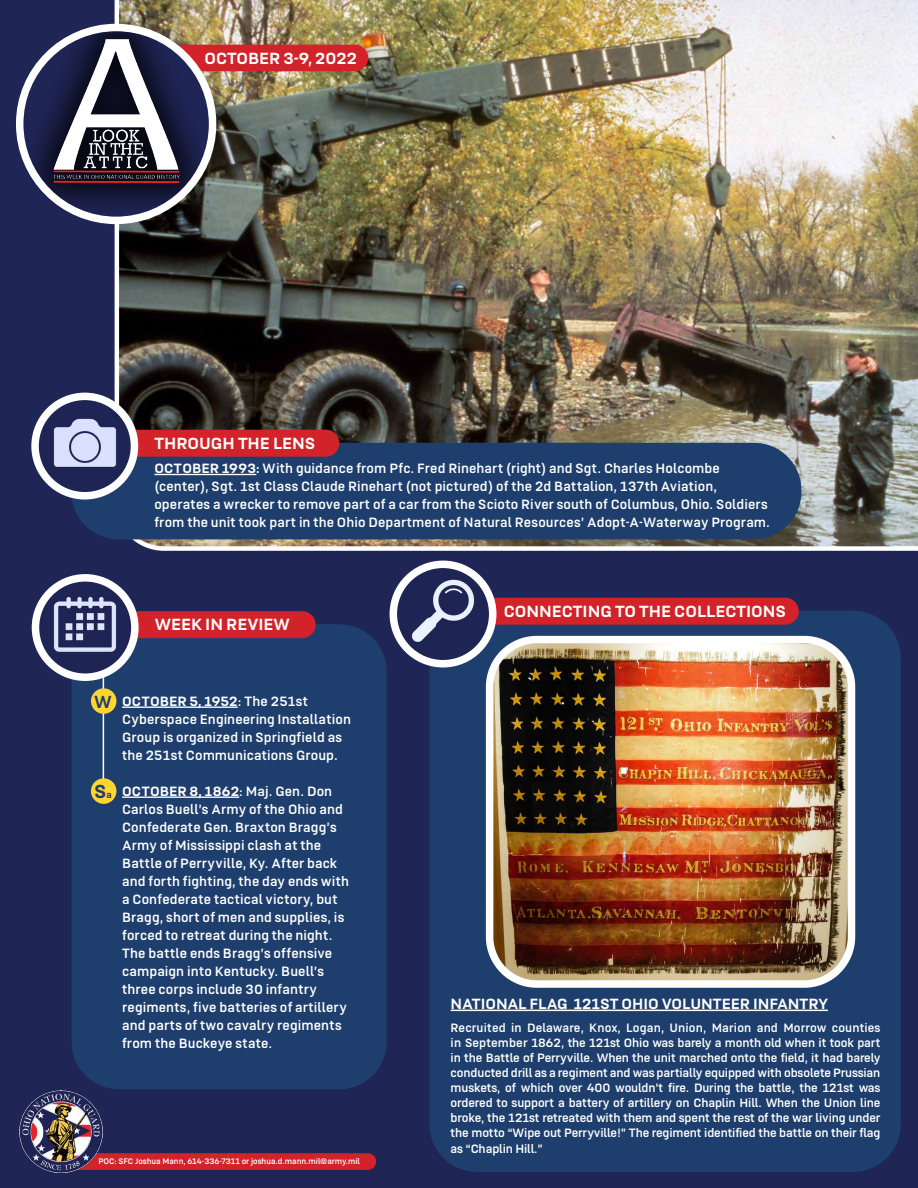
<style>
.page{position:relative;width:918px;height:1188px;background:#1f2555}
.page>*{position:absolute;margin:0;border:0;box-sizing:border-box;transform-origin:0 0}
.t1{font:700 21px "US Army";color:#1e3f6d}
.t2{font:700 19.5px "US Army";color:#1e3f6d}
.t3{font:700 18px "US Army";color:#fff}
.t4{font:700 16.5px "US Army";color:#fff}
.t5{font:15px/18px "US Army";letter-spacing:.005em;color:#fff}
.t6{font:13.5px/15px "US Army";letter-spacing:-.01em;color:#fff;text-align:justify}
.t7{font:9px "US Army";color:#fff}
.s1{font-weight:700}
.s2{font-size:10.5px}
</style>
<div class="page">
<div style="left:72px;top:624px;width:315px;height:465px;background:#1e3f6d;border-radius:47px"></div>
<hr style="left:122px;top:707px;width:116px;height:1px;background:#fff">
<hr style="left:122px;top:797px;width:117px;height:1px;background:#fff">
<div style="left:48px;top:611px;width:268px;height:27px;background:#d2232a;border-radius:14px"></div>
<img style="left:35px;top:578px;width:100px;height:99px;border-radius:50px">
<div style="left:32px;top:574px;width:107px;height:107px;border:8px solid #fff;border-radius:50%"></div>
<hr style="left:103px;top:673px;width:1px;height:119px;background:#fff">
<div style="left:91px;top:688px;width:25px;height:26px;background:#ffd530;border-radius:50%"></div>
<div style="left:91px;top:778px;width:25px;height:26px;background:#ffd530;border-radius:50%"></div>
<div style="left:430px;top:611px;width:471px;height:561px;background:#1e3f6d;border-radius:47px"></div>
<div style="left:406px;top:598px;width:393px;height:27px;background:#d2232a;border-radius:14px"></div>
<img style="left:495px;top:645px;width:351px;height:334px">
<div style="left:486px;top:636px;width:369px;height:352px;border:8px solid #fff;border-radius:47px"></div>
<img style="left:393px;top:564px;width:100px;height:100px;border-radius:50px">
<div style="left:390px;top:561px;width:106px;height:106px;border:8px solid #fff;border-radius:50%"></div>
<hr style="left:451px;top:1010px;width:377px;height:1px;background:#fff">
<img style="left:115px;top:0;width:803px;height:551px">
<div style="left:71px;top:443px;width:730px;height:96px;background:#1e3f6d;border-radius:47px"></div>
<hr style="left:154px;top:474px;width:102px;height:1px;background:#fff">
<div style="left:48px;top:430px;width:291px;height:27px;background:#d2232a;border-radius:14px"></div>
<img style="left:35px;top:396px;width:99px;height:100px;border-radius:50px">
<div style="left:31px;top:393px;width:107px;height:107px;border:8px solid #fff;border-radius:50%"></div>
<div style="left:98px;top:45px;width:270px;height:26px;background:#d2232a;border-radius:13px"></div>
<div style="left:20px;top:28px;width:193px;height:191px;background:#000;opacity:.75"></div>
<img style="left:49px;top:29px;width:133px;height:191px">
<div style="left:16px;top:24px;width:200px;height:200px;border:8px solid #fff;border-radius:50%"></div>
<div style="left:48px;top:1153px;width:328px;height:17px;background:#d2232a;border-radius:8px"></div>
<img style="left:19px;top:1090px;width:83px;height:82px">
<p class="t3" style="left:205px;top:48px;width:154px">OCTOBER 3-9, 2022</p>
<p class="t3" style="left:154px;top:433px;width:163px">THROUGH THE LENS</p>
<p class="t5" style="left:154px;top:460px;width:617px"><span class="s1">OCTOBER 1993:</span> With guidance from Pfc. Fred Rinehart (right) and Sgt. Charles Holcombe (center), Sgt. 1st Class Claude Rinehart (not pictured) of the 2d Battalion, 137th Aviation, operates a wrecker to remove part of a car from the Scioto River south of Columbus, Ohio. Soldiers from the unit took part in the Ohio Department of Natural Resources’ Adopt-A-Waterway Program.</p>
<p class="t3" style="left:155px;top:615px;width:136px">WEEK IN REVIEW</p>
<h2 class="t2" style="left:94px;top:691px;width:19px">W</h2>
<h1 class="t1" style="left:94px;top:780px;width:19px">S<span class="s2">a</span></h1>
<p class="t5" style="left:122px;top:692px;width:230px"><span class="s1">OCTOBER 5, 1952</span>: The 251st Cyberspace Engineering Installation Group is organized in Springfield as the 251st Communications Group.</p>
<p class="t5" style="left:122px;top:782px;width:228px"><span class="s1">OCTOBER 8, 1862</span>: Maj. Gen. Don Carlos Buell’s Army of the Ohio and Confederate Gen. Braxton Bragg’s Army of Mississippi clash at the Battle of Perryville, Ky. After back and forth fighting, the day ends with a Confederate tactical victory, but Bragg, short of men and supplies, is forced to retreat during the night.<br>The battle ends Bragg’s offensive campaign into Kentucky. Buell’s three corps include 30 infantry regiments, five batteries of artillery and parts of two cavalry regiments from the Buckeye state.</p>
<p class="t7" style="left:99px;top:1157px;width:263px">POC: SFC Joshua Mann, 614-336-7311 or joshua.d.mann.mil@army.mil</p>
<p class="t3" style="left:504px;top:601px;width:284px">CONNECTING TO THE COLLECTIONS</p>
<p class="t4" style="left:451px;top:995px;width:379px">NATIONAL FLAG 121ST OHIO VOLUNTEER INFANTRY</p>
<p class="t6" style="left:451px;top:1020px;width:431px">Recruited in Delaware, Knox, Logan, Union, Marion and Morrow counties in September 1862, the 121st Ohio was barely a month old when it took part in the Battle of Perryville. When the unit marched onto the field, it had barely conducted drill as a regiment and was partially equipped with obsolete Prussian muskets, of which over 400 wouldn’t fire. During the battle, the 121st was ordered to support a battery of artillery on Chaplin Hill. When the Union line broke, the 121st retreated with them and spent the rest of the war living under the motto “Wipe out Perryville!” The regiment identified the battle on their flag</p>
<p class="t6" style="left:451px;top:1142px;width:94px">as “Chaplin Hill.”</p>
</div>
